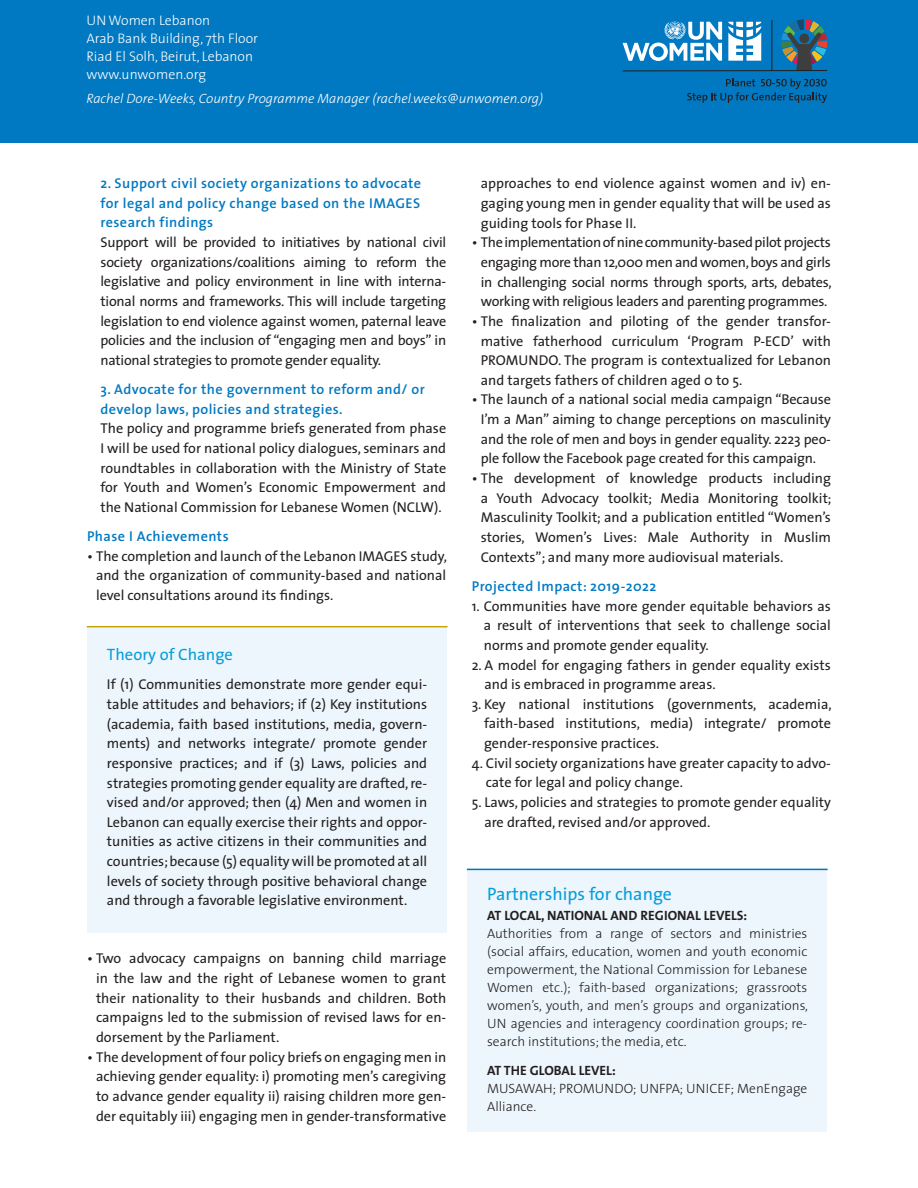
<style>
.page{position:relative;width:918px;height:1188px;background:#fff}
.page>*{position:absolute;margin:0;border:0;box-sizing:border-box;transform-origin:0 0}
.Box_Title{font:18px "The Sans";color:#069ddc}
.Box_Title-2{font:16.5px "The Sans";color:#069ddc}
.BODY_TEXT__ITALIC_OR{font:14.25px/19.6px "The Sans";color:#231f20;text-align:justify}
.List_with_Yellow_unt{font:600 14.25px/19.5px "The Sans";letter-spacing:.03em;color:#0079c2;text-align:justify}
.Text_9_25_12{font:300 13.8px/18px "The Sans";color:#fff}
.Box_Text{font:300 13.5px/18px "The Sans";color:#231f20;text-align:justify}
.Text_9_25_12-2{font:italic 300 13.5px "The Sans";color:#fff}
.Box_Text-2{font:700 13.5px "The Sans";color:#231f20}
</style>
<div class="page">
<div style="left:0;top:0;width:918px;height:142px;background:#0079c2"></div>
<svg style="left:687px;top:78px;width:140px;height:25px"></svg>
<svg style="left:623px;top:21px;width:99px;height:40px"></svg>
<svg style="left:728px;top:22px;width:33px;height:39px"></svg>
<svg style="left:781px;top:20px;width:46px;height:50px"></svg>
<div style="left:799px;top:34px;width:10px;height:9px;background:#3e3e3f;border-radius:50%"></div>
<hr style="left:623px;top:70px;width:204px;height:1px;background:#231f20">
<hr style="left:772px;top:20px;width:1px;height:51px;background:#231f20">
<div style="left:87px;top:627px;width:360px;height:305px;background:#edf6fc"></div>
<hr style="left:87px;top:626px;width:360px;height:1px;background:#c8a306">
<div style="left:468px;top:868px;width:359px;height:263px;background:#edf6fc"></div>
<hr style="left:467px;top:869px;width:361px;height:1px;background:#0079c2">
<p class="Text_9_25_12" style="left:86px;top:11px;width:173px">UN Women Lebanon<br>Arab Bank Building, 7th Floor<br>Riad El Solh, Beirut, Lebanon www.unwomen.org</p>
<p class="Text_9_25_12-2" style="left:86px;top:87px;width:458px">Rachel Dore-Weeks, Country Programme Manager (rachel.weeks@unwomen.org)</p>
<p class="List_with_Yellow_unt" style="left:100px;top:173px;width:322px">2. Support civil society organizations to advocate for legal and policy change based on the IMAGES research findings</p>
<p class="BODY_TEXT__ITALIC_OR" style="left:100px;top:232px;width:347px">Support will be provided to initiatives by national civil society organizations/coalitions aiming to reform the legislative and policy environment in line with interna&shy;tional norms and frameworks. This will include targeting legislation to end violence against women, paternal leave policies and the inclusion of “engaging men and boys” in national strategies to promote gender equality.</p>
<p class="List_with_Yellow_unt" style="left:100px;top:379px;width:326px">3. Advocate for the government to reform and/ or develop laws, policies and strategies.</p>
<p class="BODY_TEXT__ITALIC_OR" style="left:100px;top:418px;width:347px">The policy and programme briefs generated from phase I will be used for national policy dialogues, seminars and roundtables in collaboration with the Ministry of State for Youth and Women’s Economic Empowerment and the National Commission for Lebanese Women (NCLW).</p>
<p class="List_with_Yellow_unt" style="left:87px;top:526px;width:143px">Phase I Achievements</p>
<p class="BODY_TEXT__ITALIC_OR" style="left:96px;top:546px;width:352px;text-indent:-9px">• The completion and launch of the Lebanon IMAGES study, and the organization of community-based and national level consultations around its findings.</p>
<p class="Box_Title-2" style="left:107px;top:641px;width:127px">Theory of Change</p>
<p class="BODY_TEXT__ITALIC_OR" style="left:107px;top:674px;width:322px">If (1) Communities demonstrate more gender equi&shy;table attitudes and behaviors; if (2) Key institutions (academia, faith based institutions, media, govern&shy;ments) and networks integrate/ promote gender responsive practices; and if (3) Laws, policies and strategies promoting gender equality are drafted, re&shy;vised and/or approved; then (4) Men and women in Lebanon can equally exercise their rights and oppor&shy;tunities as active citizens in their communities and countries; because (5) equality will be promoted at all levels of society through positive behavioral change and through a favorable legislative environment.</p>
<p class="BODY_TEXT__ITALIC_OR" style="left:96px;top:948px;width:352px;text-indent:-9px">• Two advocacy campaigns on banning child marriage in the law and the right of Lebanese women to grant their nationality to their husbands and children. Both campaigns led to the submission of revised laws for en&shy;dorsement by the Parliament.</p>
<p class="BODY_TEXT__ITALIC_OR" style="left:96px;top:1047px;width:352px;text-indent:-9px">• The development of four policy briefs on engaging men in achieving gender equality: i) promoting men’s caregiving to advance gender equality ii) raising children more gen&shy;der equitably iii) engaging men in gender-transformative</p>
<p class="BODY_TEXT__ITALIC_OR" style="left:481px;top:173px;width:352px">approaches to end violence against women and iv) en&shy;gaging young men in gender equality that will be used as guiding tools for Phase II.</p>
<p class="BODY_TEXT__ITALIC_OR" style="left:481px;top:232px;width:352px;text-indent:-9px">• The implementation of nine community-based pilot projects engaging more than 12,000 men and women, boys and girls in challenging social norms through sports, arts, debates, working with religious leaders and parenting programmes.</p>
<p class="BODY_TEXT__ITALIC_OR" style="left:481px;top:311px;width:352px;text-indent:-9px">• The finalization and piloting of the gender transfor&shy;mative fatherhood curriculum ‘Program P-ECD’ with PROMUNDO. The program is contextualized for Lebanon and targets fathers of children aged 0 to 5.</p>
<p class="BODY_TEXT__ITALIC_OR" style="left:481px;top:389px;width:352px;text-indent:-9px">• The launch of a national social media campaign “Because I’m a Man” aiming to change perceptions on masculinity and the role of men and boys in gender equality. 2223 peo&shy;ple follow the Facebook page created for this campaign.</p>
<p class="BODY_TEXT__ITALIC_OR" style="left:481px;top:468px;width:352px;text-indent:-9px">• The development of knowledge products including a Youth Advocacy toolkit; Media Monitoring toolkit; Masculinity Toolkit; and a publication entitled “Women’s stories, Women’s Lives: Male Authority in Muslim Contexts”; and many more audiovisual materials.</p>
<p class="List_with_Yellow_unt" style="left:472px;top:576px;width:186px">Projected Impact: 2019-2022</p>
<p class="BODY_TEXT__ITALIC_OR" style="left:484px;top:596px;width:349px;text-indent:-12px">1. Communities have more gender equitable behaviors as a result of interventions that seek to challenge social norms and promote gender equality.</p>
<p class="BODY_TEXT__ITALIC_OR" style="left:484px;top:654px;width:348px;text-indent:-13px">2. A model for engaging fathers in gender equality exists and is embraced in programme areas.</p>
<p class="BODY_TEXT__ITALIC_OR" style="left:484px;top:694px;width:349px;text-indent:-12px">3. Key national institutions (governments, academia, faith-based institutions, media) integrate/ promote gender-responsive practices.</p>
<p class="BODY_TEXT__ITALIC_OR" style="left:486px;top:753px;width:347px;text-indent:-14px">4. Civil society organizations have greater capacity to advo&shy;cate for legal and policy change.</p>
<p class="BODY_TEXT__ITALIC_OR" style="left:484px;top:792px;width:348px;text-indent:-13px">5. Laws, policies and strategies to promote gender equality are drafted, revised and/or approved.</p>
<p class="Box_Title" style="left:487px;top:879px;width:186px">Partnerships for change</p>
<p class="Box_Text-2" style="left:487px;top:904px;width:262px">AT LOCAL, NATIONAL AND REGIONAL LEVELS:</p>
<p class="Box_Text" style="left:487px;top:924px;width:322px">Authorities from a range of sectors and ministries (social affairs, education, women and youth economic empowerment, the National Commission for Lebanese Women etc.); faith-based organizations; grassroots women’s, youth, and men’s groups and organizations, UN agencies and interagency coordination groups; re&shy;search institutions; the media, etc.</p>
<p class="Box_Text-2" style="left:487px;top:1060px;width:130px">AT THE GLOBAL LEVEL:</p>
<p class="Box_Text" style="left:487px;top:1079px;width:322px">MUSAWAH; PROMUNDO; UNFPA; UNICEF; MenEngage<br>Alliance.</p>
</div>
